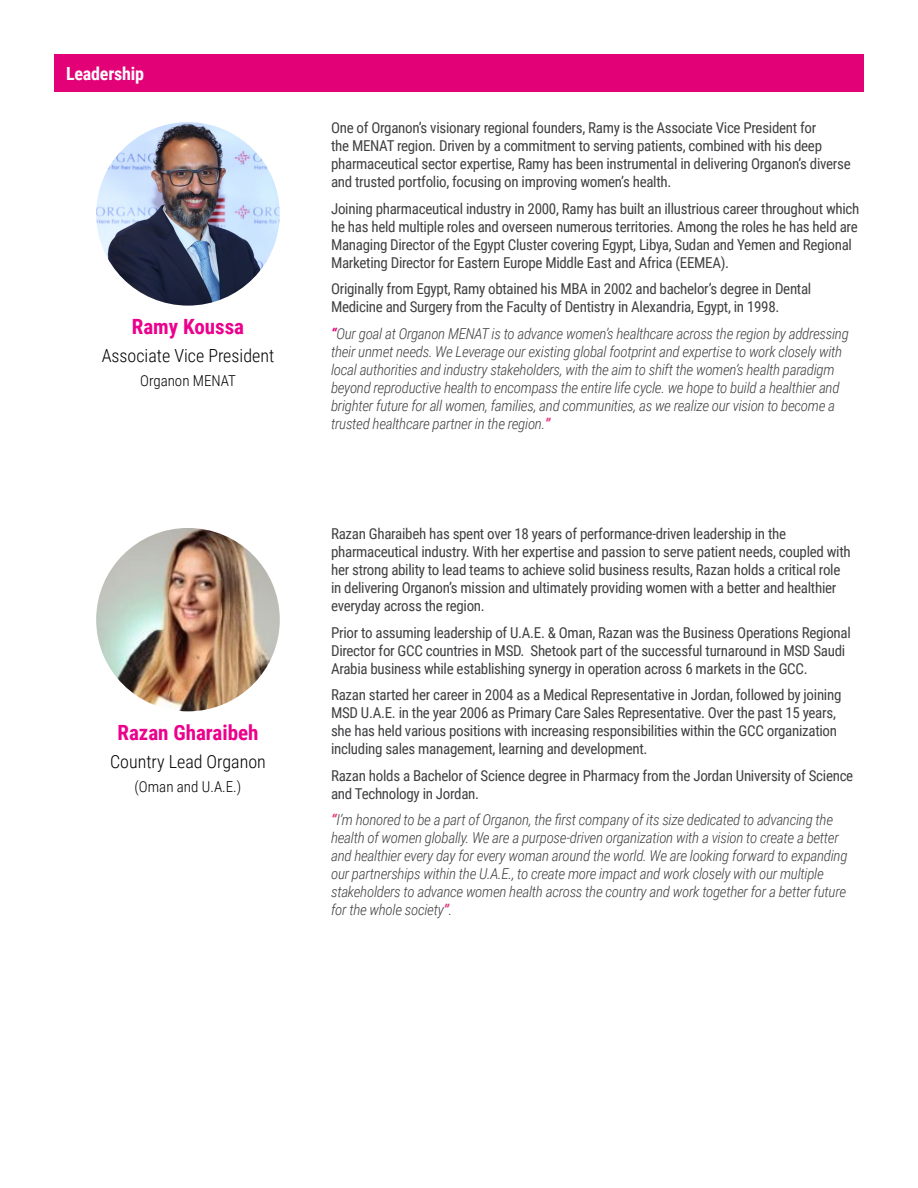
<style>
.page{position:relative;width:918px;height:1188px;background:#fff}
.page>*{position:absolute;margin:0;border:0;box-sizing:border-box;transform-origin:0 0}
.t1{font:700 21px "Roboto Condensed";color:#ec008c}
.t2{font:300 18px "Roboto Condensed";color:#000}
.t3{font:700 18px "Roboto Condensed";letter-spacing:-.01em;color:#fff}
.t4{font:15px/18px "Roboto Condensed";letter-spacing:-.02em;color:#414042}
.t5{font:italic 300 15px/18px "Roboto Condensed";letter-spacing:-.02em;color:#414042}
.t6{font:300 15px "Roboto Condensed";color:#000}
.s1{font-weight:700;color:#e20177}
.s2{font-weight:700;color:#e43a81}
</style>
<div class="page">
<img style="left:96px;top:528px;width:184px;height:183px;border-radius:92px">
<div style="left:55px;top:54px;width:809px;height:38px;background:#e20177"></div>
<img style="left:96px;top:122px;width:184px;height:184px;border-radius:92px">
<p class="t3" style="left:66px;top:61px;width:80px">Leadership</p>
<p class="t1" style="left:132px;top:312px;width:114px">Ramy Koussa</p>
<p class="t2" style="left:102px;top:343px;width:174px">Associate Vice President</p>
<p class="t6" style="left:140px;top:371px;width:97px">Organon MENAT</p>
<p class="t1" style="left:117px;top:718px;width:143px">Razan Gharaibeh</p>
<p class="t2" style="left:110px;top:749px;width:157px">Country Lead Organon</p>
<p class="t6" style="left:135px;top:776px;width:108px">(Oman and U.A.E.)</p>
<p class="t4" style="left:331px;top:119px;width:521px">One of Organon’s visionary regional founders, Ramy is the Associate Vice President for<br>the MENAT region. Driven by a commitment to serving patients, combined with his deep pharmaceutical sector expertise, Ramy has been instrumental in delivering Organon’s diverse and trusted portfolio, focusing on improving women’s health.</p>
<p class="t4" style="left:331px;top:199px;width:530px">Joining pharmaceutical industry in 2000, Ramy has built an illustrious career throughout which he has held multiple roles and overseen numerous territories. Among the roles he has held are Managing Director of the Egypt Cluster covering Egypt, Libya, Sudan and Yemen and Regional Marketing Director for Eastern Europe Middle East and Africa (EEMEA).</p>
<p class="t4" style="left:331px;top:280px;width:482px">Originally from Egypt, Ramy obtained his MBA in 2002 and bachelor’s degree in Dental<br>Medicine and Surgery from the Faculty of Dentistry in Alexandria, Egypt, in 1998.</p>
<p class="t5" style="left:331px;top:324px;width:519px"><span class="s1">“</span>Our goal at Organon MENAT is to advance women’s healthcare across the region by addressing their unmet needs. We Leverage our existing global footprint and expertise to work closely with local authorities and industry stakeholders, with the aim to shift the women’s health paradigm beyond reproductive health to encompass the entire life cycle. we hope to build a healthier and brighter future for all women, families, and communities, as we realize our vision to become a trusted healthcare partner in the region.<span class="s2">”</span></p>
<p class="t4" style="left:331px;top:524px;width:521px">Razan Gharaibeh has spent over 18 years of performance-driven leadership in the pharmaceutical industry. With her expertise and passion to serve patient needs, coupled with her strong ability to lead teams to achieve solid business results, Razan holds a critical role in delivering Organon’s mission and ultimately providing women with a better and healthier everyday across the region.</p>
<p class="t4" style="left:331px;top:623px;width:521px">Prior to assuming leadership of U.A.E. &amp; Oman, Razan was the Business Operations Regional<br>Director for GCC countries in MSD. Shetook part of the successful turnaround in MSD Saudi<br>Arabia business while establishing synergy in operation across 6 markets in the GCC.</p>
<p class="t4" style="left:331px;top:685px;width:512px">Razan started her career in 2004 as a Medical Representative in Jordan, followed by joining MSD U.A.E. in the year 2006 as Primary Care Sales Representative. Over the past 15 years, she has held various positions with increasing responsibilities within the GCC organization including sales management, learning and development.</p>
<p class="t4" style="left:331px;top:766px;width:524px">Razan holds a Bachelor of Science degree in Pharmacy from the Jordan University of Science and Technology in Jordan.</p>
<p class="t5" style="left:331px;top:810px;width:518px"><span class="s2">“</span>I’m honored to be a part of Organon, the first company of its size dedicated to advancing the health of women globally. We are a purpose-driven organization with a vision to create a better and healthier every day for every woman around the world. We are looking forward to expanding our partnerships within the U.A.E., to create more impact and work closely with our multiple stakeholders to advance women health across the country and work together for a better future for the whole society<span class="s2">”</span>.</p>
</div>
